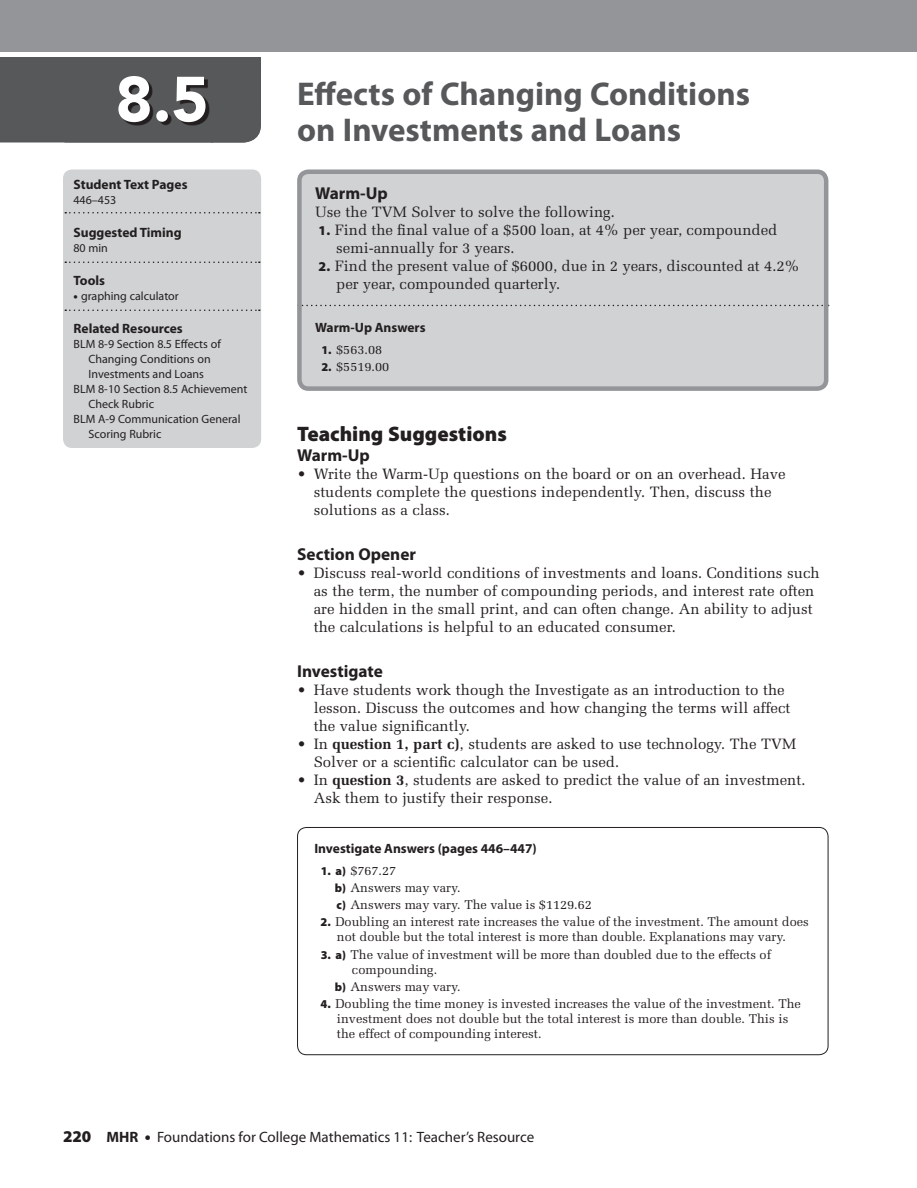
<style>
.page{position:relative;width:917px;height:1188px;background:#fff}
.page>*{position:absolute;margin:0;border:0;box-sizing:border-box;transform-origin:0 0}
.t1{font:900 63px "Avenir";color:#fff}
.t2{font:700 33px/36px "Myriad Pro";color:#57585a}
.t3{font:900 21px "Myriad Pro";color:#231f20}
.t4{font:700 17.25px "Myriad Pro";color:#231f20}
.t5{font:15px/18px "Melior";color:#231f20}
.t6{font:15px "Myriad";color:#231f20}
.t7{font:700 13.5px "Myriad Pro";color:#231f20}
.t8{font:12.75px/15px "Melior";color:#231f20}
.t9{font:12px "Myriad Pro";color:#231f20}
.s1{font-weight:900}
.s2{font-family:"Myriad Pro";font-weight:900;font-size:13.5px}
.s3{font-family:"Myriad Pro";font-weight:900;font-size:12px}
.s4{font-weight:700}
.s5{font-family:"Myriad Pro";font-weight:900;font-size:16.5px}
</style>
<div class="page">
<div style="left:0;top:0;width:916px;height:52px;background:#939598"></div>
<div style="left:63px;top:170px;width:198px;height:278px;background:#d1d2d4;border-radius:9px"></div>
<svg style="left:65px;top:212px;width:195px;height:2px"></svg>
<svg style="left:65px;top:262px;width:195px;height:1px"></svg>
<svg style="left:65px;top:310px;width:195px;height:1px"></svg>
<div style="left:299px;top:172px;width:527px;height:217px;background:#d1d2d4;border-radius:9px"></div>
<svg style="left:302px;top:305px;width:521px;height:1px"></svg>
<div style="left:297px;top:170px;width:531px;height:221px;border:4px solid #939598;border-radius:9px"></div>
<div style="left:297px;top:827px;width:531px;height:228px;border:1px solid #231f20;border-radius:9px"></div>
<svg style="left:0;top:57px;width:261px;height:86px;background:#535355"></svg>
<h1 class="t1" style="left:115px;top:61px;width:95px">8.5</h1>
<h2 class="t2" style="left:297px;top:75px;width:454px">Effects of Changing Conditions on Investments and Loans</h2>
<p class="t7" style="left:74px;top:175px;width:115px">Student Text Pages</p>
<p class="t9" style="left:74px;top:192px;width:44px">446–453</p>
<p class="t7" style="left:74px;top:223px;width:110px">Suggested Timing</p>
<p class="t9" style="left:74px;top:240px;width:36px">80 min</p>
<p class="t7" style="left:74px;top:271px;width:33px">Tools</p>
<p class="t9" style="left:74px;top:288px;width:107px"><span class="s1">•</span> graphing calculator</p>
<p class="t7" style="left:74px;top:319px;width:111px">Related Resources</p>
<p class="t9" style="left:74px;top:336px;width:149px">BLM 8-9 Section 8.5 Effects of</p>
<p class="t9" style="left:88px;top:351px;width:124px">Changing Conditions on</p>
<p class="t9" style="left:88px;top:366px;width:117px">Investments and Loans</p>
<p class="t9" style="left:74px;top:381px;width:175px">BLM 8-10 Section 8.5 Achievement</p>
<p class="t9" style="left:88px;top:396px;width:67px">Check Rubric</p>
<p class="t9" style="left:74px;top:411px;width:168px">BLM A-9 Communication General</p>
<p class="t9" style="left:88px;top:426px;width:74px">Scoring Rubric</p>
<p class="t4" style="left:315px;top:182px;width:74px">Warm-Up</p>
<p class="t5" style="left:315px;top:203px;width:301px">Use the TVM Solver to solve the following.</p>
<p class="t5" style="left:336px;top:221px;width:443px;text-indent:-18px"><span class="s2">1.</span> Find the final value of a $500 loan, at 4% per year, compounded semi-annually for 3 years.</p>
<p class="t5" style="left:336px;top:257px;width:465px;text-indent:-18px"><span class="s2">2.</span> Find the present value of $6000, due in 2 years, discounted at 4.2% per year, compounded quarterly.</p>
<p class="t7" style="left:315px;top:319px;width:112px">Warm-Up Answers</p>
<p class="t8" style="left:321px;top:342px;width:62px"><span class="s3">1.</span> $563.08</p>
<p class="t8" style="left:321px;top:359px;width:69px"><span class="s3">2.</span> $5519.00</p>
<h3 class="t3" style="left:297px;top:420px;width:211px">Teaching Suggestions</h3>
<p class="t4" style="left:297px;top:444px;width:74px">Warm-Up</p>
<p class="t5" style="left:314px;top:465px;width:473px;text-indent:-16px">• Write the Warm-Up questions on the board or on an overhead. Have students complete the questions independently. Then, discuss the solutions as a class.</p>
<p class="t4" style="left:297px;top:543px;width:120px">Section Opener</p>
<p class="t5" style="left:314px;top:564px;width:507px;text-indent:-16px">• Discuss real-world conditions of investments and loans. Conditions such as the term, the number of compounding periods, and interest rate often are hidden in the small print, and can often change. An ability to adjust the calculations is helpful to an educated consumer.</p>
<p class="t4" style="left:297px;top:660px;width:87px">Investigate</p>
<p class="t5" style="left:314px;top:681px;width:478px;text-indent:-16px">• Have students work though the Investigate as an introduction to the lesson. Discuss the outcomes and how changing the terms will affect the value significantly.</p>
<p class="t5" style="left:314px;top:735px;width:484px;text-indent:-16px">• In <span class="s4">question 1, part c)</span>, students are asked to use technology. The TVM<br>Solver or a scientific calculator can be used.</p>
<p class="t5" style="left:314px;top:771px;width:493px;text-indent:-16px">• In <span class="s4">question 3</span>, students are asked to predict the value of an investment.<br>Ask them to justify their response.</p>
<p class="t7" style="left:314px;top:840px;width:224px">Investigate Answers (pages 446–447)</p>
<p class="t8" style="left:335px;top:862px;width:258px;line-height:17.2px;text-indent:-14px"><span class="s3">1. a)</span> $767.27<br><span class="s3">b)</span> Answers may vary.<br><span class="s3">c)</span> Answers may vary. The value is $1129.62</p>
<p class="t8" style="left:320px;top:915px;width:489px;text-align:center"><span class="s3">2.</span> Doubling an interest rate increases the value of the investment. The amount does not double but the total interest is more than double. Explanations may vary.</p>
<p class="t8" style="left:352px;top:947px;width:420px;text-indent:-31px"><span class="s3">3. a)</span> The value of investment will be more than doubled due to the effects of compounding.</p>
<p class="t8" style="left:335px;top:979px;width:127px"><span class="s3">b)</span> Answers may vary.</p>
<p class="t8" style="left:337px;top:996px;width:465px;text-indent:-16px"><span class="s3">4.</span> Doubling the time money is invested increases the value of the investment. The investment does not double but the total interest is more than double. This is the effect of compounding interest.</p>
<p class="t6" style="left:63px;top:1129px;width:472px"><span class="s5">220</span> <span class="s4">MHR</span> <span class="s5">•</span> Foundations for College Mathematics 11: Teacher’s Resource</p>
</div>
